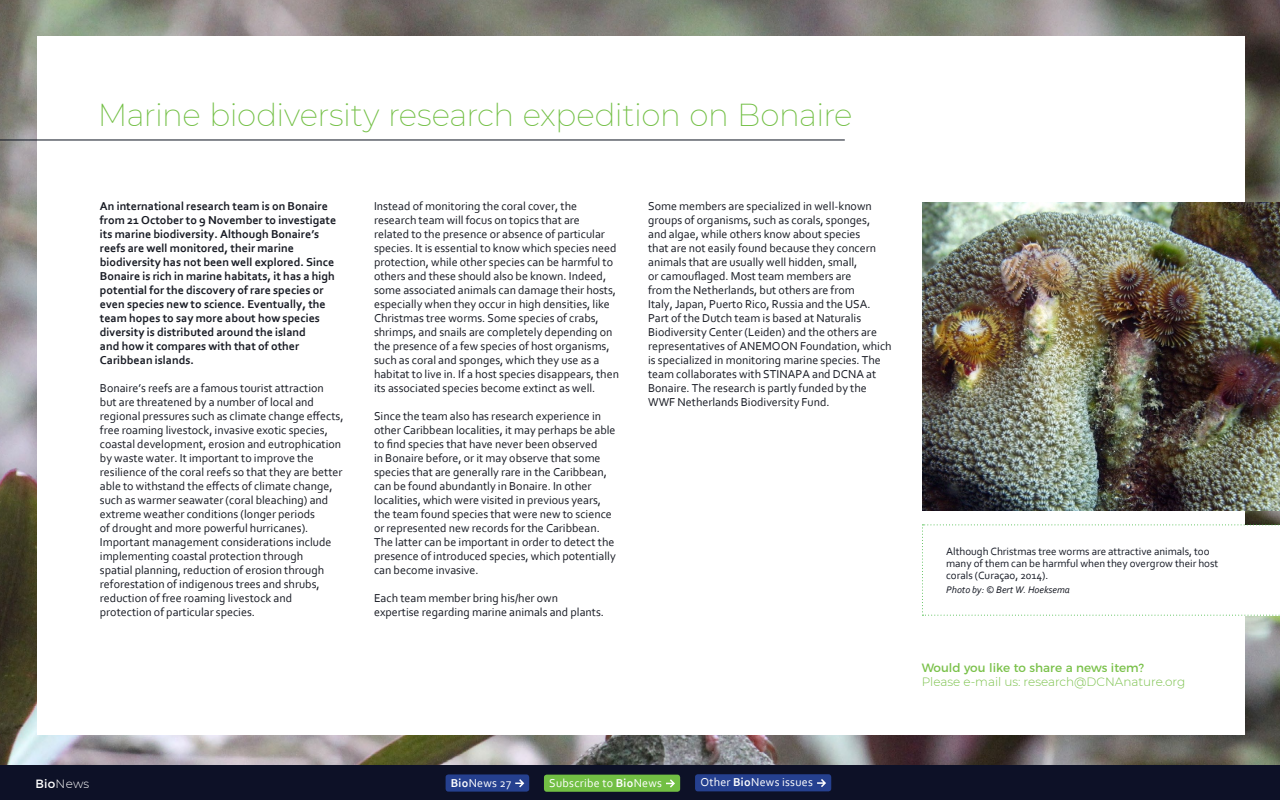
<style>
.page{position:relative;width:1280px;height:800px;background:#fff}
.page>*{position:absolute;margin:0;border:0;box-sizing:border-box;transform-origin:0 0}
.t1{font:200 31px "Montserrat";letter-spacing:-.015em;color:#72bf44}
.t2{font:12px/14px "Corbel";color:#171a23}
.t3{font:700 12px/14px "Corbel";color:#171a23}
.t4{font:12px "Corbel";letter-spacing:.02em;color:#fff}
.t5{font:300 12px "Montserrat";color:#7ac14a}
.t6{font:12px "Montserrat";color:#7ac14a}
.t7{font:300 12px "Montserrat";color:#fff}
.t8{font:11px/12px "Corbel";color:#161a25}
.t9{font:italic 10px "Corbel";color:#171a23}
.s1{color:#161a25}
.s2{font-weight:400}
.s3{font-weight:700}
</style>
<div class="page">
<img style="left:0;top:0;width:1280px;height:765px">
<div style="left:37px;top:36px;width:1208px;height:699px;background:#fff"></div>
<div style="left:0;top:765px;width:1280px;height:35px;background:#0d1127"></div>
<hr style="left:0;top:139px;width:845px;height:1px;background:#0b111e">
<img style="left:922px;top:203px;width:358px;height:308px">
<svg style="left:922px;top:524px;width:358px;height:92px"></svg>
<div style="left:695px;top:774px;width:136px;height:17px;background:#25408f;border-radius:3px"></div>
<svg style="left:817px;top:779px;width:9px;height:8px"></svg>
<div style="left:544px;top:775px;width:136px;height:17px;background:#72bf44;border-radius:3px"></div>
<svg style="left:666px;top:779px;width:9px;height:9px"></svg>
<div style="left:446px;top:774px;width:83px;height:18px;background:#25408f;border-radius:3px"></div>
<svg style="left:515px;top:779px;width:9px;height:8px"></svg>
<h1 class="t1" style="left:98px;top:94px;width:756px">Marine biodiversity research expedition on Bonaire</h1>
<p class="t3" style="left:100px;top:199px;width:238px">An international research team is on Bonaire from 21 October to 9 November to investigate its marine biodiversity. Although Bonaire’s reefs are well monitored, their marine biodiversity has not been well explored. Since Bonaire is rich in marine habitats, it has a high potential for the discovery of rare species or even species new to science. Eventually, the team hopes to say more about how species diversity is distributed around the island<br>and how it compares with that of other Caribbean islands.</p>
<p class="t2" style="left:100px;top:381px;width:245px">Bonaire’s reefs are a famous tourist attraction but are threatened by a number of local and regional pressures such as climate change effects, free roaming livestock, invasive exotic species, coastal development, erosion and eutrophication by waste water. It important to improve the resilience of the coral reefs so that they are better able to withstand the effects of climate change, such as warmer seawater (coral bleaching) and extreme weather conditions (longer periods<br>of drought and more powerful hurricanes).<br>Important management considerations include implementing coastal protection through<br>spatial planning, reduction of erosion through reforestation of indigenous trees and shrubs, reduction of free roaming livestock and protection of particular species.</p>
<p class="t2" style="left:374px;top:199px;width:246px">Instead of monitoring the coral cover, the research team will focus on topics that are<br>related to the presence or absence of particular species. It is essential to know which species need protection, while other species can be harmful to others and these should also be known. Indeed, some associated animals can damage their hosts, especially when they occur in high densities, like Christmas tree worms. Some species of crabs, shrimps, and snails are completely depending on the presence of a few species of host organisms, such as coral and sponges, which they use as a habitat to live in. If a host species disappears, then its associated species become extinct as well.</p>
<p class="t2" style="left:374px;top:409px;width:243px">Since the team also has research experience in other Caribbean localities, it may perhaps be able to find species that have never been observed<br>in Bonaire before, or it may observe that some species that are generally rare in the Caribbean, can be found abundantly in Bonaire. In other localities, which were visited in previous years, the team found species that were new to science or represented new records for the Caribbean.<br>The latter can be important in order to detect the presence of introduced species, which potentially can become invasive.</p>
<p class="t2" style="left:374px;top:591px;width:232px">Each team member bring his/her own expertise regarding marine animals and plants.</p>
<p class="t2" style="left:648px;top:199px;width:245px">Some members are specialized in well-known groups of organisms, such as corals, sponges, and algae, while others know about species<br>that are not easily found because they concern animals that are usually well hidden, small,<br>or camouflaged. Most team members are<br>from the Netherlands, but others are from<br>Italy, Japan, Puerto Rico, Russia and the USA.<br>Part of the Dutch team is based at Naturalis Biodiversity Center (Leiden) and the others are representatives of ANEMOON Foundation, which is specialized in monitoring marine species. The team collaborates with STINAPA and DCNA at Bonaire. The research is partly funded by the WWF Netherlands Biodiversity Fund.</p>
<p class="t8" style="left:946px;top:545px;width:274px">Although Christmas tree worms are attractive animals, too many of them can be harmful when they overgrow their host corals (Curaçao, 2014).</p>
<p class="t9" style="left:946px;top:584px;width:125px"><span class="s1">Photo by: ©</span> Bert W. Hoeksema</p>
<p class="t6" style="left:922px;top:658px;width:224px">Would you like to share a news item?</p>
<p class="t5" style="left:922px;top:674px;width:265px">Please e-mail us: research@DCNAnature.org</p>
<p class="t7" style="left:36px;top:776px;width:55px"><span class="s2">Bio</span>News</p>
<p class="t4" style="left:451px;top:775px;width:62px"><span class="s3">Bio</span>News 27</p>
<p class="t4" style="left:549px;top:775px;width:114px">Subscribe to <span class="s3">Bio</span>News</p>
<p class="t4" style="left:700px;top:775px;width:114px">Other <span class="s3">Bio</span>News issues</p>
</div>
